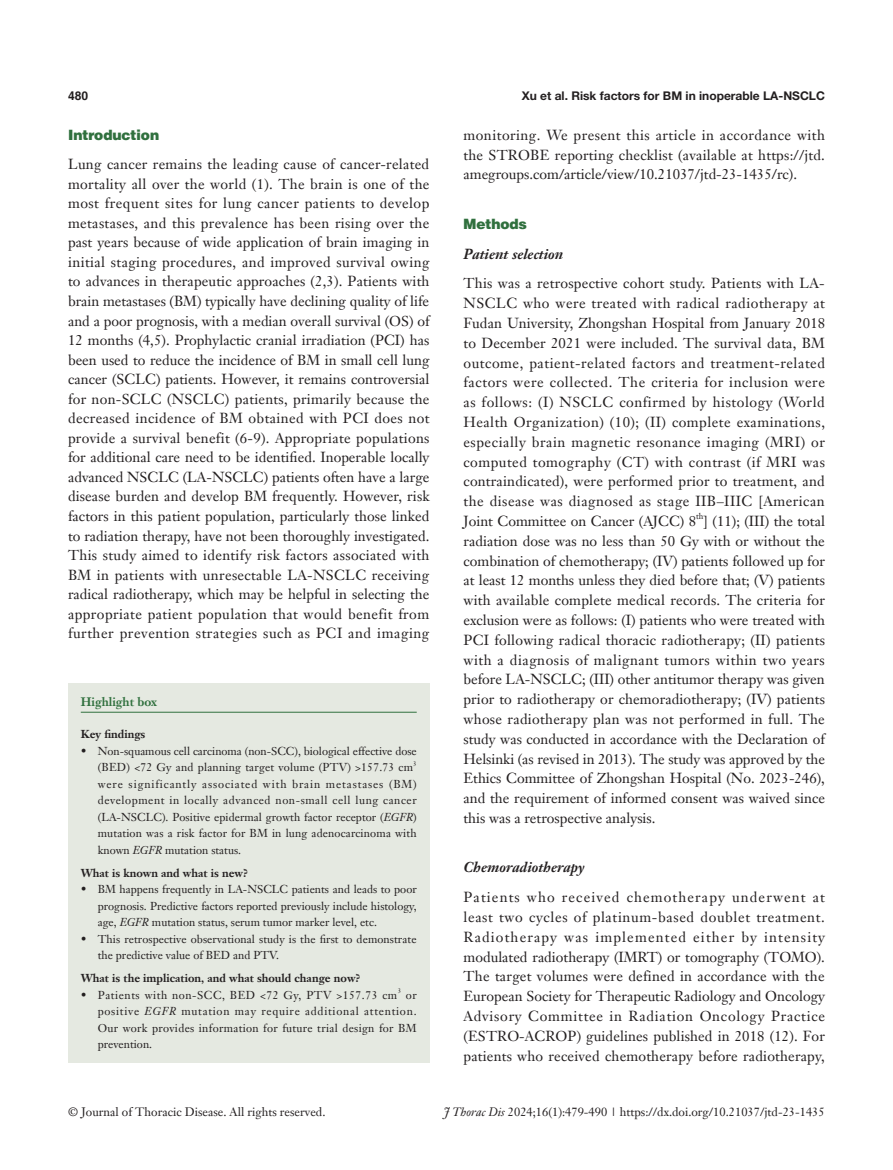
<style>
.page{position:relative;width:893px;height:1170px;background:#fff}
.page>*{position:absolute;margin:0;border:0;box-sizing:border-box;transform-origin:0 0}
.t1{font:14.25px/19.8px "Janson Text LT";letter-spacing:.015em;color:#231f20;text-align:justify}
._2ji-6_5{font:italic 700 14.25px "Janson Text LT";color:#231f20}
._1ji-zhengti{font:900 14.25px "Helvetica";color:#30703e}
._1ji-6_5{font:900 14.25px "Helvetica";color:#30703e}
.t2{font:12px "Janson Text LT";color:#231f20}
.t3{font:700 12px "Helvetica Neue LT Pro";color:#231f20}
.Cite{font:700 12px "Janson Text LT";color:#30703e}
.t4{font:700 12px "Helvetica";color:#231f20}
.box-zhengwen{font:11.25px/16.5px "Janson Text LT";letter-spacing:.005em;color:#231f20;text-align:justify}
.box-biaoti-1_5mm{font:700 11.25px "Janson Text LT";color:#231f20}
.box-zhengwen-2{font:11.25px "Janson Text LT";letter-spacing:.045em;color:#231f20}
.box-biaoti{font:700 11.25px "Janson Text LT";color:#231f20}
.t5{font:8.25px "Janson Text LT";color:#231f20}
.box-zhengwen-3{font:6.6px "Janson Text LT";color:#231f20}
.s1{font-style:italic}
</style>
<div class="page">
<div style="left:68px;top:682px;width:361px;height:380px;background:#e5e9e1"></div>
<hr style="left:81px;top:711px;width:336px;height:1px;background:#30703e">
<p class="t4" style="left:68px;top:88px;width:22px">480</p>
<p class="t3" style="left:522px;top:88px;width:305px">Xu et al. Risk factors for BM in inoperable LA-NSCLC</p>
<p class="_1ji-zhengti" style="left:68px;top:126px;width:93px">Introduction</p>
<p class="t1" style="left:68px;top:154px;width:363px">Lung cancer remains the leading cause of cancer-related mortality all over the world (1). The brain is one of the most frequent sites for lung cancer patients to develop metastases, and this prevalence has been rising over the past years because of wide application of brain imaging in initial staging procedures, and improved survival owing to advances in therapeutic approaches (2,3). Patients with brain metastases (BM) typically have declining quality of life and a poor prognosis, with a median overall survival (OS) of 12 months (4,5). Prophylactic cranial irradiation (PCI) has been used to reduce the incidence of BM in small cell lung cancer (SCLC) patients. However, it remains controversial for non-SCLC (NSCLC) patients, primarily because the decreased incidence of BM obtained with PCI does not provide a survival benefit (6-9). Appropriate populations for additional care need to be identified. Inoperable locally advanced NSCLC (LA-NSCLC) patients often have a large disease burden and develop BM frequently. However, risk factors in this patient population, particularly those linked to radiation therapy, have not been thoroughly investigated.<br>This study aimed to identify risk factors associated with BM in patients with unresectable LA-NSCLC receiving radical radiotherapy, which may be helpful in selecting the appropriate patient population that would benefit from further prevention strategies such as PCI and imaging</p>
<p class="Cite" style="left:81px;top:694px;width:78px">Highlight box</p>
<p class="box-biaoti" style="left:81px;top:727px;width:66px">Key findings</p>
<p class="box-zhengwen" style="left:98px;top:742px;width:320px;text-indent:-17px">• Non-squamous cell carcinoma (non-SCC), biological effective dose (BED) &lt;72 Gy and planning target volume (PTV) &gt;157.73 cm</p>
<p class="box-zhengwen-3" style="left:413px;top:759px;width:5px">3</p>
<p class="box-zhengwen" style="left:98px;top:775px;width:320px">were significantly associated with brain metastases (BM) development in locally advanced non-small cell lung cancer (LA-NSCLC). Positive epidermal growth factor receptor (<span class="s1">EGFR</span>) mutation was a risk factor for BM in lung adenocarcinoma with known <span class="s1">EGFR</span> mutation status.</p>
<p class="box-biaoti-1_5mm" style="left:81px;top:865px;width:169px">What is known and what is new?</p>
<p class="box-zhengwen" style="left:98px;top:880px;width:320px;text-indent:-17px">• BM happens frequently in LA-NSCLC patients and leads to poor prognosis. Predictive factors reported previously include histology, age, <span class="s1">EGFR</span> mutation status, serum tumor marker level, etc.</p>
<p class="box-zhengwen" style="left:98px;top:930px;width:320px;text-indent:-17px">• This retrospective observational study is the first to demonstrate the predictive value of BED and PTV.</p>
<p class="box-biaoti-1_5mm" style="left:81px;top:970px;width:281px">What is the implication, and what should change now?</p>
<p class="box-zhengwen-2" style="left:81px;top:987px;width:318px">• Patients with non-SCC, BED &lt;72 Gy, PTV &gt;157.73 cm</p>
<p class="box-zhengwen-3" style="left:398px;top:986px;width:5px">3</p>
<p class="box-zhengwen" style="left:98px;top:986px;width:320px;text-indent:308px">or positive <span class="s1">EGFR</span> mutation may require additional attention.<br>Our work provides information for future trial design for BM prevention.</p>
<p class="t1" style="left:463px;top:125px;width:363px">monitoring. We present this article in accordance with the STROBE reporting checklist (available at https://jtd. amegroups.com/article/view/10.21037/jtd-23-1435/rc).</p>
<p class="_1ji-6_5" style="left:463px;top:214px;width:65px">Methods</p>
<p class="_2ji-6_5" style="left:463px;top:244px;width:101px">Patient selection</p>
<p class="t1" style="left:463px;top:273px;width:363px">This was a retrospective cohort study. Patients with LA-NSCLC who were treated with radical radiotherapy at Fudan University, Zhongshan Hospital from January 2018 to December 2021 were included. The survival data, BM outcome, patient-related factors and treatment-related factors were collected. The criteria for inclusion were as follows: (I) NSCLC confirmed by histology (World Health Organization) (10); (II) complete examinations, especially brain magnetic resonance imaging (MRI) or computed tomography (CT) with contrast (if MRI was contraindicated), were performed prior to treatment, and the disease was diagnosed as stage IIB–IIIC [American Joint Committee on Cancer (AJCC) 8</p>
<p class="t5" style="left:696px;top:511px;width:9px">th</p>
<p class="t1" style="left:463px;top:511px;width:363px;text-indent:240px">] (11); (III) the total radiation dose was no less than 50 Gy with or without the combination of chemotherapy; (IV) patients followed up for at least 12 months unless they died before that; (V) patients with available complete medical records. The criteria for exclusion were as follows: (I) patients who were treated with PCI following radical thoracic radiotherapy; (II) patients with a diagnosis of malignant tumors within two years before LA-NSCLC; (III) other antitumor therapy was given prior to radiotherapy or chemoradiotherapy; (IV) patients whose radiotherapy plan was not performed in full. The study was conducted in accordance with the Declaration of Helsinki (as revised in 2013). The study was approved by the Ethics Committee of Zhongshan Hospital (No. 2023-246), and the requirement of informed consent was waived since this was a retrospective analysis.</p>
<p class="_2ji-6_5" style="left:463px;top:858px;width:123px">Chemoradiotherapy</p>
<p class="t1" style="left:463px;top:887px;width:363px">Patients who received chemotherapy underwent at least two cycles of platinum-based doublet treatment.<br>Radiotherapy was implemented either by intensity modulated radiotherapy (IMRT) or tomography (TOMO).<br>The target volumes were defined in accordance with the European Society for Therapeutic Radiology and Oncology Advisory Committee in Radiation Oncology Practice (ESTRO-ACROP) guidelines published in 2018 (12). For patients who received chemotherapy before radiotherapy,</p>
<p class="t2" style="left:68px;top:1104px;width:259px">© Journal of Thoracic Disease. All rights reserved.</p>
<p class="t2" style="left:444px;top:1104px;width:382px"><span class="s1">J Thorac Dis</span> 2024;16(1):479-490 | https://dx.doi.org/10.21037/jtd-23-1435</p>
</div>
